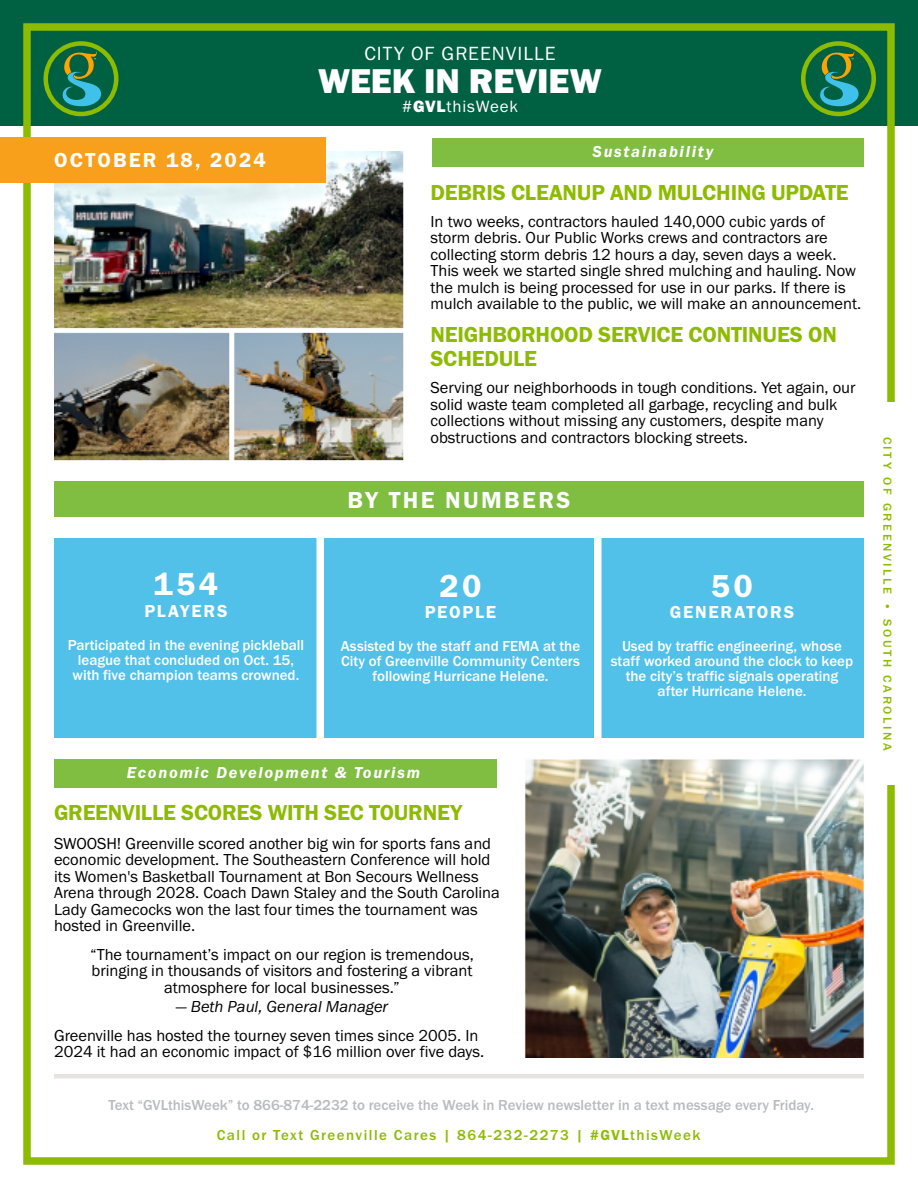
<style>
.page{position:relative;width:918px;height:1188px;background:#fff}
.page>*{position:absolute;margin:0;border:0;box-sizing:border-box;transform-origin:0 0}
.t1{font:35.7px "Franklin Gothic URW Hea";color:#fff}
.t2{font:33px "Franklin Gothic URW Dem";letter-spacing:.1em;color:#fff}
.t3{font:24px "Franklin Gothic URW Dem";letter-spacing:.1em;color:#fff}
.t4{font:22.5px/24px "Franklin Gothic URW Dem";letter-spacing:-.01em;color:#8dbb00}
.t5{font:21px "Franklin Gothic URW Dem";letter-spacing:.1em;color:#fff}
.t6{font:19.8px "Franklin Gothic URW Boo";letter-spacing:.05em;color:#fff}
.t7{font:18px "Franklin Gothic URW Dem";letter-spacing:.1em;color:#fff}
.t8{font:16.95px "Franklin Gothic URW Boo";letter-spacing:.05em;color:#fff}
.t9{font:16.5px/16.5px "Franklin Gothic URW Boo";color:#000}
.t10{font:16.5px "Franklin Gothic URW Dem Ita";letter-spacing:.1em;color:#fff}
.t11{font:16.5px "Franklin Gothic URW Boo Ita";color:#000}
.t12{font:500 15px/15px "Franklin Gothic URW";color:#fff;text-align:center}
.t13{font:500 15px "Franklin Gothic URW";color:#b9bbbd}
.t14{font:500 15px "Franklin Gothic URW";letter-spacing:.1em;color:#8dbb00}
.t15{font:500 12px "Franklin Gothic URW";letter-spacing:.2em;color:#8dbb00;scale:1.07 1}
.s1{font-family:"Franklin Gothic URW Hea"}
.s2{font-family:"Franklin Gothic URW Dem";font-weight:400}
</style>
<div class="page">
<div style="left:1px;top:0;width:917px;height:125px;background:#006142"></div>
<div style="left:23px;top:23px;width:872px;height:1142px;border:8px solid #8dbb00"></div>
<div style="left:44px;top:41px;width:74px;height:75px;background:#8dbb00;border-radius:50%"></div>
<div style="left:48px;top:46px;width:66px;height:66px;background:#006142;border-radius:50%"></div>
<svg style="left:60px;top:51px;width:42px;height:56px"></svg>
<svg style="left:801px;top:41px;width:75px;height:75px"></svg>
<div style="left:806px;top:46px;width:65px;height:66px;background:#006142;border-radius:50%"></div>
<svg style="left:818px;top:51px;width:41px;height:56px"></svg>
<img style="left:54px;top:152px;width:841px;height:906px">
<div style="left:0;top:138px;width:326px;height:45px;background:#f8a01b"></div>
<div style="left:54px;top:482px;width:810px;height:36px;background:#7fbe41"></div>
<div style="left:54px;top:538px;width:810px;height:200px;background:#51c1ea"></div>
<div style="left:316px;top:519px;width:8px;height:225px;background:#fff"></div>
<div style="left:594px;top:519px;width:8px;height:225px;background:#fff"></div>
<div style="left:432px;top:138px;width:432px;height:28px;background:#7fbe41"></div>
<div style="left:54px;top:759px;width:442px;height:29px;background:#7fbe41"></div>
<hr style="left:54px;top:1074px;width:810px;height:4px;background:#e7e3e3">
<p class="t5" style="left:54px;top:147px;width:213px">OCTOBER 18, 2024</p>
<p class="t6" style="left:365px;top:41px;width:193px">CITY OF GREENVILLE</p>
<h1 class="t1" style="left:318px;top:58px;width:285px">WEEK IN REVIEW</h1>
<p class="t8" style="left:402px;top:96px;width:117px">#<span class="s1">GVL</span>thisWeek</p>
<p class="t10" style="left:593px;top:141px;width:122px">Sustainability</p>
<h3 class="t4" style="left:430px;top:180px;width:420px">DEBRIS CLEANUP AND MULCHING UPDATE</h3>
<p class="t9" style="left:430px;top:212px;width:432px">In two weeks, contractors hauled 140,000 cubic yards of storm debris. Our Public Works crews and contractors are collecting storm debris 12 hours a day, seven days a week.<br>This week we started single shred mulching and hauling. Now the mulch is being processed for use in our parks. If there is mulch available to the public, we will make an announcement.</p>
<h3 class="t4" style="left:430px;top:322px;width:408px">NEIGHBORHOOD SERVICE CONTINUES ON<br>SCHEDULE</h3>
<p class="t9" style="left:430px;top:379px;width:427px">Serving our neighborhoods in tough conditions. Yet again, our solid waste team completed all garbage, recycling and bulk collections without missing any customers, despite many obstructions and contractors blocking streets.</p>
<h3 class="t3" style="left:348px;top:485px;width:224px">BY THE NUMBERS</h3>
<h2 class="t2" style="left:154px;top:564px;width:66px">154</h2>
<p class="t7" style="left:144px;top:600px;width:85px">PLAYERS</p>
<p class="t12" style="left:68px;top:637px;width:238px">Participated in the evening pickleball league that concluded on Oct. 15, with five champion teams crowned.</p>
<h2 class="t2" style="left:439px;top:565px;width:44px">20</h2>
<p class="t7" style="left:425px;top:601px;width:73px">PEOPLE</p>
<p class="t12" style="left:341px;top:638px;width:241px">Assisted by the staff and FEMA at the<br>City of Greenville Community Centers following Hurricane Helene.</p>
<h2 class="t2" style="left:711px;top:565px;width:44px">50</h2>
<p class="t7" style="left:670px;top:601px;width:126px">GENERATORS</p>
<p class="t12" style="left:611px;top:638px;width:244px">Used by traffic engineering, whose staff worked around the clock to keep the city’s traffic signals operating after Hurricane Helene.</p>
<p class="t10" style="left:127px;top:762px;width:295px">Economic Development &amp; Tourism</p>
<h3 class="t4" style="left:54px;top:800px;width:410px">GREENVILLE SCORES WITH SEC TOURNEY</h3>
<p class="t9" style="left:54px;top:835px;width:447px">SWOOSH! Greenville scored another big win for sports fans and economic development. The Southeastern Conference will hold its Women's Basketball Tournament at Bon Secours Wellness Arena through 2028. Coach Dawn Staley and the South Carolina Lady Gamecocks won the last four times the tournament was hosted in Greenville.</p>
<p class="t9" style="left:90px;top:946px;width:385px;text-align:center">“The tournament’s impact on our region is tremendous, bringing in thousands of visitors and fostering a vibrant atmosphere for local businesses.”</p>
<p class="t11" style="left:176px;top:996px;width:214px">— Beth Paul, General Manager</p>
<p class="t9" style="left:54px;top:1027px;width:432px">Greenville has hosted the tourney seven times since 2005. In<br>2024 it had an economic impact of $16 million over five days.</p>
<p class="t13" style="left:108px;top:1096px;width:707px">Text “GVLthisWeek” to 866-874-2232 to receive the Week in Review newsletter in a text message every Friday.</p>
<p class="t14" style="left:217px;top:1126px;width:485px">Call or Text Greenville Cares | 864-232-2273 | #<span class="s2">GVL</span>thisWeek</p>
<p class="t15" style="left:895px;top:437px;width:295px;rotate:90deg">CITY OF GREENVILLE • SOUTH CAROLINA</p>
</div>
